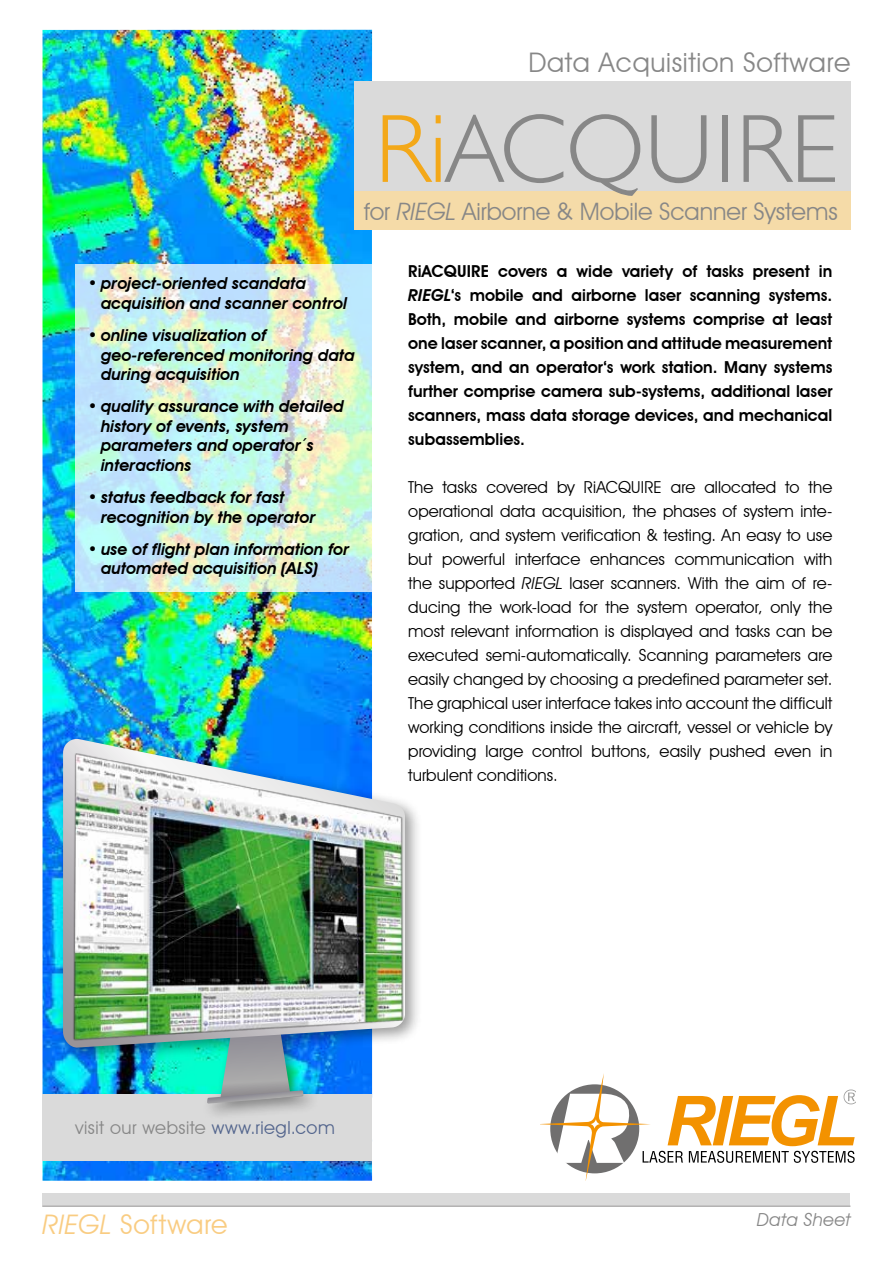
<style>
.page{position:relative;width:893px;height:1263px;background:#fff}
.page>*{position:absolute;margin:0;border:0;box-sizing:border-box;transform-origin:0 0}
.t1{font:300 97.5px "Humanist 521 BT";color:#878787}
.t2{font:27px "Avant Garde IT Cby BT";letter-spacing:.025em;color:#878787}
.t3{font:27px "Avant Garde IT Cby BT";letter-spacing:.025em;color:#f9cc82}
.t4{font:24px "Avant Garde IT Cby BT";color:#878787}
.t5{font:18px "Avant Garde IT Cby BT";letter-spacing:.025em;color:#878787}
.t6{font:italic 18px "Avant Garde IT Cby BT";letter-spacing:.02em;color:#878787}
.t7{font:16.5px/24px "Avant Garde IT Cby BT";letter-spacing:.005em;color:#000;text-align:justify}
.t8{font:600 16.5px/24px "Avant Garde IT Cby BT";color:#000;text-align:justify}
.t9{font:italic 600 16.5px/19.5px "Avant Garde IT Cby BT";color:#000}
.s1{color:#f3a819}
.s2{font-style:italic}
.s3{color:#53658d}
</style>
<div class="page">
<img style="left:43px;top:30px;width:329px;height:1064px">
<div style="left:43px;top:1194px;width:807px;height:13px;background:#dadada"></div>
<hr style="left:43px;top:1205px;width:807px;height:2px;background:#b3b2b2">
<div style="left:354px;top:81px;width:496px;height:149px;background:#dadada"></div>
<img style="left:43px;top:1160px;width:329px;height:21px">
<div style="left:354px;top:191px;width:496px;height:39px;background:#f5dba8"></div>
<svg style="left:540px;top:1074px;width:316px;height:107px"></svg>
<div style="left:43px;top:1094px;width:329px;height:66px;background:#dadada"></div>
<svg style="left:75px;top:264px;width:297px;height:327px"></svg>
<div style="left:56px;top:732px;width:366px;height:388px;background:#000;opacity:.4"></div>
<svg style="left:207px;top:1048px;width:97px;height:56px"></svg>
<img style="left:63px;top:739px;width:342px;height:309px">
<img style="left:65px;top:748px;width:344px;height:299px">
<h2 class="t2" style="left:528px;top:46px;width:323px">Data Acquisition Software</h2>
<h1 class="t1" style="left:375px;top:89px;width:465px"><span class="s1">Ri</span>ACQUIRE</h1>
<h3 class="t4" style="left:364px;top:196px;width:475px">for <span class="s2">RIEGL</span> Airborne &amp; Mobile Scanner Systems</h3>
<p class="t9" style="left:101px;top:274px;width:248px;text-indent:-13px">• project-oriented scandata acquisition and scanner control</p>
<p class="t9" style="left:101px;top:325px;width:256px;text-indent:-13px">• online visualization of geo-referenced monitoring data during acquisition</p>
<p class="t9" style="left:101px;top:397px;width:245px;text-indent:-13px">• quality assurance with detailed history of events, system parameters and operator´s interactions</p>
<p class="t9" style="left:101px;top:487px;width:217px;text-indent:-13px">• status feedback for fast recognition by the operator</p>
<p class="t9" style="left:101px;top:539px;width:250px;text-indent:-13px">• use of flight plan information for automated acquisition (ALS)</p>
<p class="t8" style="left:408px;top:259px;width:426px">RiACQUIRE covers a wide variety of tasks present in <span class="s2">RIEGL</span>‘s mobile and airborne laser scanning systems.<br>Both, mobile and airborne systems comprise at least one laser scanner, a position and attitude measurement system, and an operator‘s work station. Many systems further comprise camera sub-systems, additional laser scanners, mass data storage devices, and mechanical subassemblies.</p>
<p class="t7" style="left:408px;top:475px;width:426px">The tasks covered by RiACQUIRE are allocated to the operational data acquisition, the phases of system inte&shy;gration, and system verification &amp; testing. An easy to use but powerful interface enhances communication with the supported <span class="s2">RIEGL</span> laser scanners. With the aim of re&shy;ducing the work-load for the system operator, only the most relevant information is displayed and tasks can be executed semi-automatically. Scanning parameters are easily changed by choosing a predefined parameter set.<br>The graphical user interface takes into account the difficult working conditions inside the aircraft, vessel or vehicle by providing large control buttons, easily pushed even in turbulent conditions.</p>
<p class="t5" style="left:75px;top:1116px;width:261px">visit our website <span class="s3">www.riegl.com</span></p>
<h2 class="t3" style="left:43px;top:1208px;width:186px"><span class="s2">RIEGL</span> Software</h2>
<p class="t6" style="left:757px;top:1209px;width:95px">Data Sheet</p>
</div>
